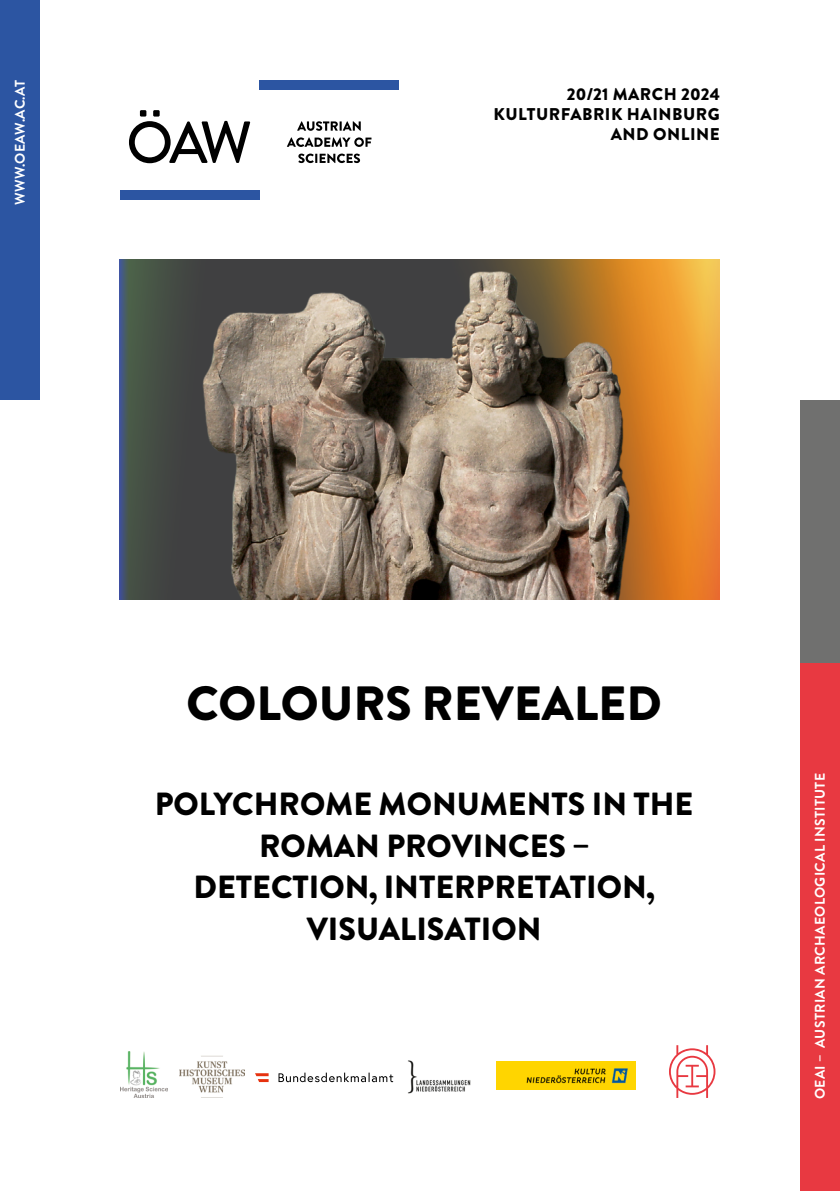
<style>
.page{position:relative;width:840px;height:1191px;background:#fff}
.page>*{position:absolute;margin:0;border:0;box-sizing:border-box;transform-origin:0 0}
.t1{font:900 48px "Brandon Grotesque";color:#000}
.t2{font:900 32px/41.6px "Brandon Grotesque";color:#000;text-align:center}
.t3{font:900 17px/20px "Brandon Grotesque";letter-spacing:.03em;color:#000;text-align:right}
.t4{font:700 14px "Brandon Grotesque";letter-spacing:.02em;color:#fff}
</style>
<div class="page">
<svg style="left:669px;top:1045px;width:46px;height:53px"></svg>
<img style="left:120px;top:260px;width:599px;height:339px">
<img style="left:496px;top:1061px;width:139px;height:28px">
<img style="left:180px;top:1056px;width:64px;height:37px">
<img style="left:408px;top:1060px;width:63px;height:34px">
<svg style="left:278px;top:1072px;width:115px;height:10px"></svg>
<svg style="left:255px;top:1073px;width:13px;height:9px"></svg>
<img style="left:120px;top:1052px;width:47px;height:45px">
<div style="left:799px;top:400px;width:40px;height:263px;background:#70706f"></div>
<div style="left:799px;top:663px;width:40px;height:528px;background:#e83941"></div>
<div style="left:0;top:0;width:40px;height:400px;background:#2c55a2"></div>
<div style="left:120px;top:191px;width:139px;height:9px;background:#2c55a2"></div>
<div style="left:259px;top:80px;width:140px;height:9px;background:#2c55a2"></div>
<svg style="left:129px;top:121px;width:121px;height:42px"></svg>
<div style="left:140px;top:110px;width:6px;height:7px;background:#000"></div>
<div style="left:153px;top:110px;width:6px;height:7px;background:#000"></div>
<svg style="left:297px;top:121px;width:63px;height:10px"></svg>
<svg style="left:287px;top:137px;width:84px;height:10px"></svg>
<svg style="left:298px;top:154px;width:62px;height:9px"></svg>
<p class="t4" style="left:10px;top:205px;width:126px;rotate:-90deg">WWW.OEAW.AC.AT</p>
<p class="t3" style="left:493px;top:84px;width:228px">20/21 MARCH 2024<br>KULTURFABRIK HAINBURG<br>AND ONLINE</p>
<h1 class="t1" style="left:186px;top:670px;width:476px">COLOURS REVEALED</h1>
<p class="t2" style="left:155px;top:783px;width:540px">POLYCHROME MONUMENTS IN THE<br>ROMAN PROVINCES –<br>DETECTION, INTERPRETATION,<br>VISUALISATION</p>
<p class="t4" style="left:809px;top:1099px;width:327px;rotate:-90deg">OEAI – AUSTRIAN ARCHAEOLOGICAL INSTITUTE</p>
</div>
